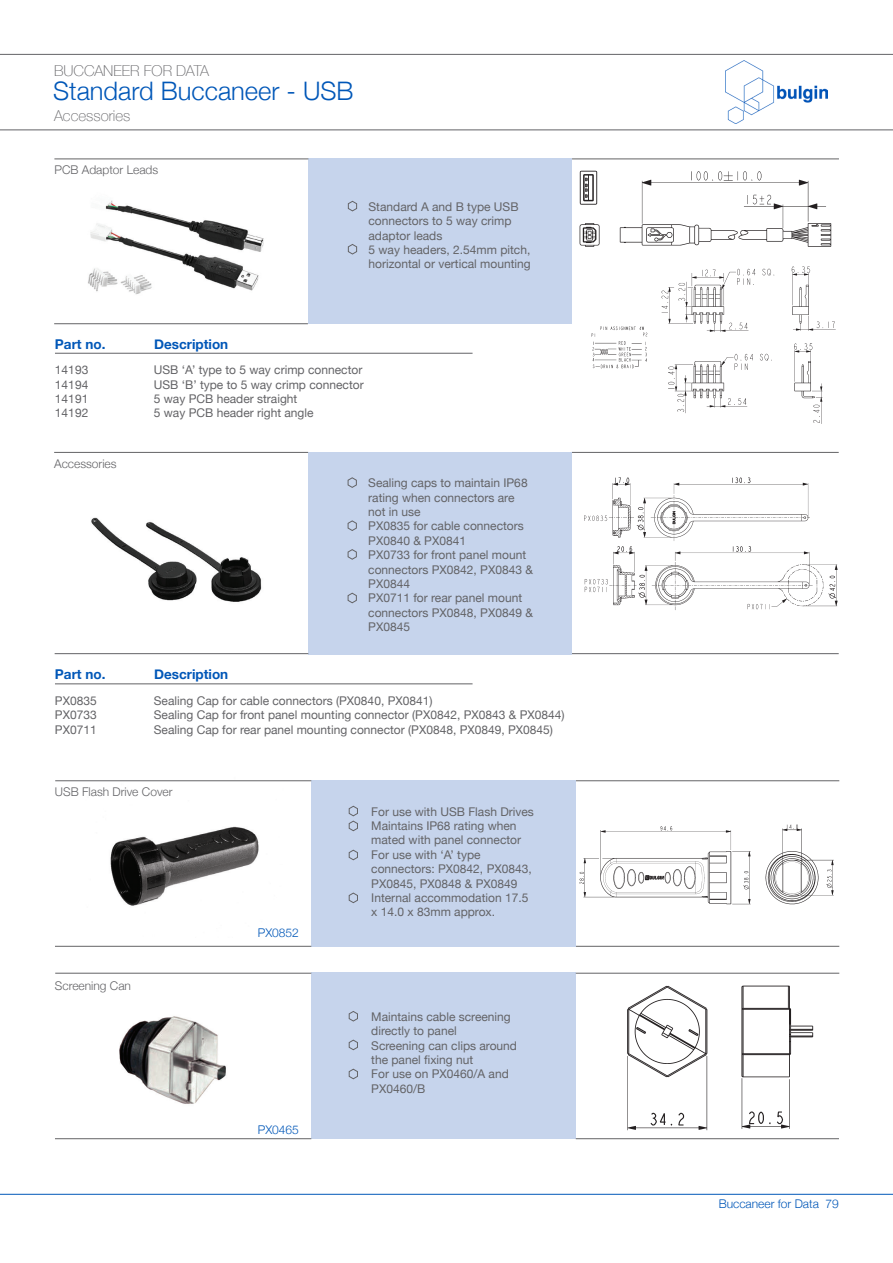
<style>
.page{position:relative;width:893px;height:1263px;background:#fff}
.page>*{position:absolute;margin:0;border:0;box-sizing:border-box;transform-origin:0 0}
.t1{font:300 25.5px "Helvetica Neue";color:#0057b8}
.t2{font:100 15px "Helvetica Neue";color:#636366}
.t3{font:700 13.5px "Helvetica Neue";color:#0057b8}
.t4{font:12px "Helvetica Neue";color:#636366}
.t5{font:300 12px "Helvetica Neue";color:#636366}
.t6{font:300 12px "Helvetica Neue";color:#0057b8}
</style>
<div class="page">
<hr style="left:0;top:1194px;width:893px;height:1px;background:#0057b8">
<img style="left:726px;top:61px;width:101px;height:63px">
<hr style="left:0;top:54px;width:893px;height:1px;background:#636366">
<hr style="left:0;top:129px;width:893px;height:1px;background:#636366">
<div style="left:311px;top:973px;width:265px;height:166px;background:#c6d4ec"></div>
<img style="left:80px;top:781px;width:203px;height:125px">
<img style="left:73px;top:158px;width:216px;height:167px">
<div style="left:309px;top:159px;width:263px;height:165px;background:#c6d4ec"></div>
<hr style="left:572px;top:159px;width:267px;height:1px;background:#636366">
<hr style="left:572px;top:452px;width:267px;height:1px;background:#636366">
<hr style="left:572px;top:653px;width:267px;height:1px;background:#636366">
<hr style="left:576px;top:780px;width:263px;height:1px;background:#636366">
<hr style="left:576px;top:946px;width:263px;height:1px;background:#636366">
<hr style="left:576px;top:973px;width:263px;height:1px;background:#636366">
<hr style="left:54px;top:323px;width:254px;height:1px;background:#636366">
<hr style="left:54px;top:159px;width:254px;height:1px;background:#636366">
<svg style="left:348px;top:200px;width:10px;height:12px"></svg>
<svg style="left:348px;top:244px;width:10px;height:11px"></svg>
<hr style="left:55px;top:353px;width:418px;height:1px;background:#636366">
<hr style="left:55px;top:683px;width:418px;height:1px;background:#636366">
<div style="left:308px;top:452px;width:264px;height:202px;background:#c6d4ec"></div>
<hr style="left:55px;top:653px;width:253px;height:1px;background:#636366">
<hr style="left:54px;top:452px;width:254px;height:1px;background:#636366">
<svg style="left:347px;top:477px;width:10px;height:11px"></svg>
<svg style="left:347px;top:520px;width:10px;height:11px"></svg>
<svg style="left:347px;top:549px;width:10px;height:11px"></svg>
<svg style="left:347px;top:592px;width:10px;height:12px"></svg>
<div style="left:311px;top:780px;width:265px;height:167px;background:#c6d4ec"></div>
<hr style="left:55px;top:946px;width:256px;height:1px;background:#636366">
<hr style="left:55px;top:1138px;width:256px;height:1px;background:#636366">
<hr style="left:55px;top:780px;width:256px;height:1px;background:#636366">
<hr style="left:55px;top:973px;width:256px;height:1px;background:#636366">
<svg style="left:348px;top:1011px;width:10px;height:11px"></svg>
<svg style="left:348px;top:805px;width:10px;height:26px"></svg>
<svg style="left:348px;top:1039px;width:10px;height:11px"></svg>
<svg style="left:348px;top:849px;width:10px;height:12px"></svg>
<svg style="left:348px;top:1068px;width:10px;height:12px"></svg>
<svg style="left:348px;top:892px;width:10px;height:11px"></svg>
<img style="left:91px;top:517px;width:171px;height:85px">
<img style="left:579px;top:171px;width:253px;height:76px">
<img style="left:579px;top:170px;width:27px;height:43px">
<img style="left:661px;top:266px;width:175px;height:158px">
<img style="left:591px;top:326px;width:57px;height:43px">
<img style="left:584px;top:477px;width:254px;height:133px">
<img style="left:579px;top:824px;width:255px;height:81px">
<img style="left:609px;top:973px;width:223px;height:167px">
<hr style="left:576px;top:1138px;width:263px;height:1px;background:#636366">
<img style="left:119px;top:1016px;width:107px;height:88px">
<p class="t2" style="left:54px;top:60px;width:157px">BUCCANEER FOR DATA</p>
<p class="t1" style="left:53px;top:70px;width:302px">Standard Buccaneer - USB</p>
<p class="t2" style="left:54px;top:104px;width:78px">Accessories</p>
<p class="t5" style="left:54px;top:160px;width:105px">PCB Adaptor Leads</p>
<p class="t3" style="left:55px;top:333px;width:52px">Part no.</p>
<p class="t3" style="left:154px;top:333px;width:76px">Description</p>
<p class="t4" style="left:369px;top:198px;width:152px">Standard A and B type USB</p>
<p class="t4" style="left:369px;top:212px;width:144px">connectors to 5 way crimp</p>
<p class="t4" style="left:369px;top:227px;width:75px">adaptor leads</p>
<p class="t4" style="left:369px;top:241px;width:163px">5 way headers, 2.54mm pitch,</p>
<p class="t4" style="left:369px;top:255px;width:164px">horizontal or vertical mounting</p>
<p class="t4" style="left:55px;top:361px;width:35px">14193</p>
<p class="t4" style="left:55px;top:376px;width:35px">14194</p>
<p class="t4" style="left:55px;top:390px;width:35px">14191</p>
<p class="t4" style="left:55px;top:404px;width:35px">14192</p>
<p class="t5" style="left:54px;top:454px;width:64px">Accessories</p>
<p class="t4" style="left:154px;top:361px;width:210px">USB ‘A’ type to 5 way crimp connector</p>
<p class="t4" style="left:154px;top:376px;width:211px">USB ‘B’ type to 5 way crimp connector</p>
<p class="t4" style="left:154px;top:390px;width:145px">5 way PCB header straight</p>
<p class="t4" style="left:154px;top:404px;width:161px">5 way PCB header right angle</p>
<p class="t4" style="left:368px;top:474px;width:161px">Sealing caps to maintain IP68</p>
<p class="t4" style="left:368px;top:489px;width:148px">rating when connectors are</p>
<p class="t4" style="left:368px;top:503px;width:54px">not in use</p>
<p class="t4" style="left:368px;top:517px;width:157px">PX0835 for cable connectors</p>
<p class="t4" style="left:368px;top:532px;width:99px">PX0840 &amp; PX0841</p>
<p class="t4" style="left:368px;top:546px;width:159px">PX0733 for front panel mount</p>
<p class="t4" style="left:368px;top:561px;width:166px">connectors PX0842, PX0843 &amp;</p>
<p class="t4" style="left:368px;top:575px;width:43px">PX0844</p>
<p class="t4" style="left:368px;top:589px;width:155px">PX0711 for rear panel mount</p>
<p class="t4" style="left:368px;top:604px;width:166px">connectors PX0848, PX0849 &amp;</p>
<p class="t4" style="left:368px;top:618px;width:43px">PX0845</p>
<p class="t3" style="left:55px;top:664px;width:52px">Part no.</p>
<p class="t3" style="left:154px;top:664px;width:76px">Description</p>
<p class="t4" style="left:55px;top:692px;width:43px">PX0835</p>
<p class="t4" style="left:55px;top:706px;width:43px">PX0733</p>
<p class="t4" style="left:55px;top:721px;width:43px">PX0711</p>
<p class="t4" style="left:154px;top:692px;width:280px">Sealing Cap for cable connectors (PX0840, PX0841)</p>
<p class="t4" style="left:154px;top:706px;width:412px">Sealing Cap for front panel mounting connector (PX0842, PX0843 &amp; PX0844)</p>
<p class="t4" style="left:154px;top:721px;width:401px">Sealing Cap for rear panel mounting connector (PX0848, PX0849, PX0845)</p>
<p class="t5" style="left:55px;top:782px;width:119px">USB Flash Drive Cover</p>
<p class="t5" style="left:55px;top:976px;width:78px">Screening Can</p>
<p class="t6" style="left:258px;top:922px;width:43px">PX0852</p>
<p class="t6" style="left:258px;top:1120px;width:43px">PX0465</p>
<p class="t4" style="left:371px;top:803px;width:164px">For use with USB Flash Drives</p>
<p class="t4" style="left:371px;top:817px;width:147px">Maintains IP68 rating when</p>
<p class="t4" style="left:371px;top:831px;width:151px">mated with panel connector</p>
<p class="t4" style="left:371px;top:846px;width:111px">For use with ‘A’ type</p>
<p class="t4" style="left:371px;top:860px;width:162px">connectors: PX0842, PX0843,</p>
<p class="t4" style="left:371px;top:875px;width:148px">PX0845, PX0848 &amp; PX0849</p>
<p class="t4" style="left:371px;top:889px;width:159px">Internal accommodation 17.5</p>
<p class="t4" style="left:371px;top:903px;width:125px">x 14.0 x 83mm approx.</p>
<p class="t4" style="left:371px;top:1008px;width:141px">Maintains cable screening</p>
<p class="t4" style="left:371px;top:1022px;width:87px">directly to panel</p>
<p class="t4" style="left:371px;top:1037px;width:147px">Screening can clips around</p>
<p class="t4" style="left:371px;top:1051px;width:104px">the panel fixing nut</p>
<p class="t4" style="left:371px;top:1065px;width:139px">For use on PX0460/A and</p>
<p class="t4" style="left:371px;top:1080px;width:56px">PX0460/B</p>
<p class="t6" style="left:719px;top:1194px;width:122px">Buccaneer for Data 79</p>
</div>
